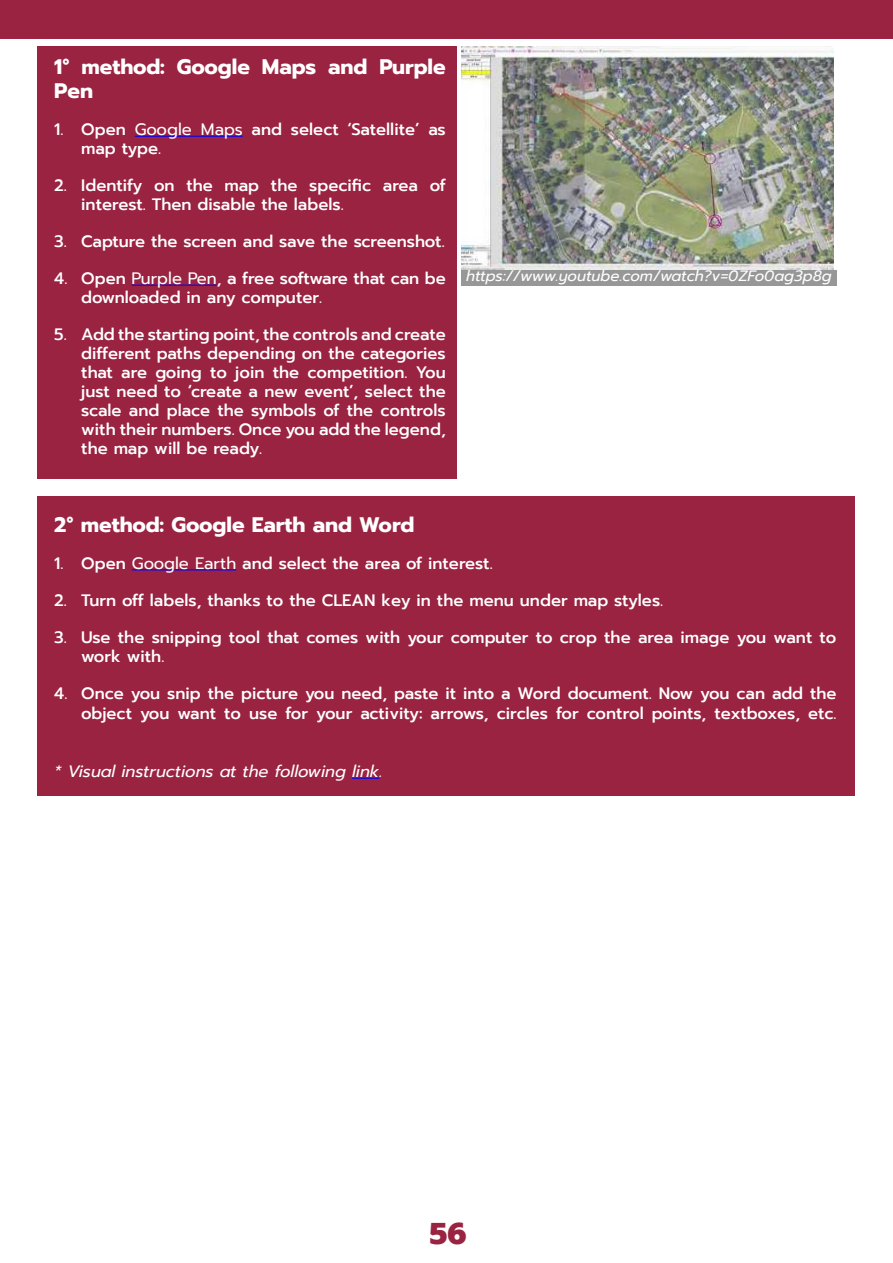
<style>
.page{position:relative;width:893px;height:1263px;background:#fff}
.page>*{position:absolute;margin:0;border:0;box-sizing:border-box;transform-origin:0 0}
.t1{font:800 30px "Prompt";color:#992341}
.t2{font:700 21px/24.2px "Prompt";color:#fff}
.t3{font:500 16.5px/18.9px "Prompt";color:#fff}
.t4{font:italic 16.5px "Prompt";color:#fff}
.t5{font:italic 15px "Prompt";color:#fff}
.s1{font-weight:400}
</style>
<div class="page">
<div style="left:0;top:0;width:893px;height:39px;background:#992341"></div>
<div style="left:38px;top:496px;width:817px;height:299px;background:#992341"></div>
<div style="left:38px;top:47px;width:419px;height:432px;background:#992341"></div>
<hr style="left:135px;top:136px;width:108px;height:1px;background:#00f">
<hr style="left:131px;top:285px;width:86px;height:1px;background:#00f">
<img style="left:461px;top:47px;width:373px;height:223px">
<div style="left:461px;top:270px;width:376px;height:15px;background:#979797"></div>
<hr style="left:132px;top:569px;width:104px;height:1px;background:#00f">
<svg style="left:352px;top:778px;width:27px;height:1px"></svg>
<p class="t2" style="left:54px;top:54px;width:393px">1° method: Google Maps and Purple<br>Pen</p>
<p class="t3" style="left:81px;top:120px;width:366px;text-indent:-27px">1. Open <span class="s1">Google Maps</span> and select ‘Satellite’ as map type.</p>
<p class="t3" style="left:81px;top:176px;width:366px;text-indent:-27px">2. Identify on the map the specific area of interest. Then disable the labels.</p>
<p class="t3" style="left:54px;top:232px;width:392px">3. Capture the screen and save the screenshot.</p>
<p class="t3" style="left:81px;top:269px;width:366px;text-indent:-27px">4. Open <span class="s1">Purple Pen</span>, a free software that can be downloaded in any computer.</p>
<p class="t3" style="left:81px;top:325px;width:366px;text-align:justify;text-indent:-27px">5. Add the starting point, the controls and create different paths depending on the categories that are going to join the competition. You just need to ‘create a new event’, select the scale and place the symbols of the controls with their numbers. Once you add the legend, the map will be ready.</p>
<p class="t5" style="left:466px;top:265px;width:367px">https://www.youtube.com/watch?v=0ZFo0ag3p8g</p>
<p class="t2" style="left:54px;top:512px;width:362px">2° method: Google Earth and Word</p>
<p class="t3" style="left:54px;top:554px;width:440px">1. Open <span class="s1">Google Earth</span> and select the area of interest.</p>
<p class="t3" style="left:54px;top:591px;width:610px">2. Turn off labels, thanks to the CLEAN key in the menu under map styles.</p>
<p class="t3" style="left:81px;top:628px;width:757px;text-indent:-27px">3. Use the snipping tool that comes with your computer to crop the area image you want to work with.</p>
<p class="t3" style="left:54px;top:683px;width:784px;line-height:20.7px;text-align:right">4. Once you snip the picture you need, paste it into a Word document. Now you can add the object you want to use for your activity: arrows, circles for control points, textboxes, etc.</p>
<p class="t4" style="left:54px;top:759px;width:330px">* Visual instructions at the following link.</p>
<h1 class="t1" style="left:430px;top:1211px;width:38px">56</h1>
</div>
